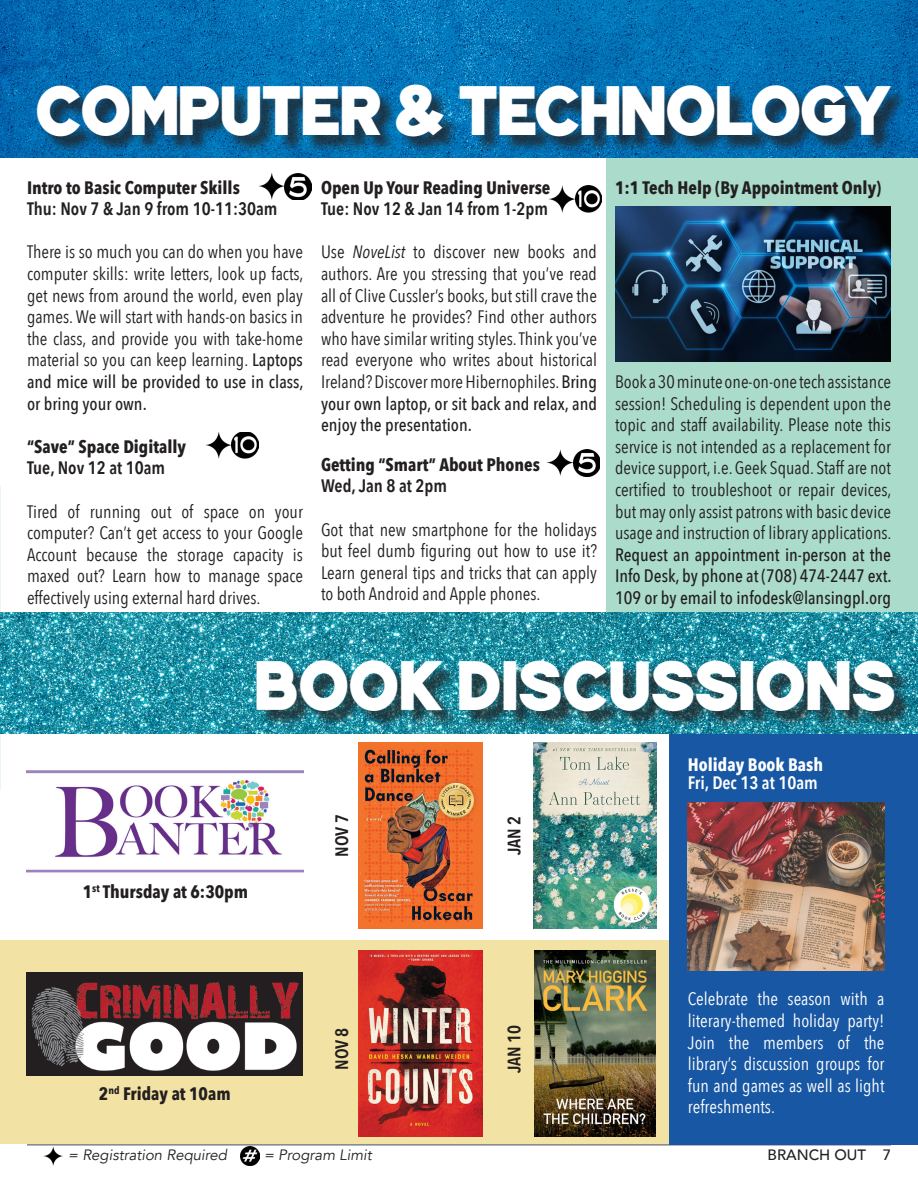
<style>
.page{position:relative;width:918px;height:1188px;background:#fff}
.page>*{position:absolute;margin:0;border:0;box-sizing:border-box;transform-origin:0 0}
.t1{font:45px "JUNAR Regular";letter-spacing:-.02em;color:#fff}
.t2{font:45px "JUNAR Regular";color:#fff}
.t3{font:18px/21.6px "Avenir Next Condensed";color:#231f20;text-align:justify}
.t4{font:700 18px "Avenir Next Condensed";color:#231f20}
.t5{font:18px/21.6px "Avenir Next Condensed";color:#fff;text-align:justify}
.t6{font:600 18px "Avenir Next Condensed";color:#231f20}
.t7{font:700 18px "Avenir Next Condensed";color:#fff}
.t8{font:600 18px "Avenir Next Condensed";color:#fff}
.t9{font:italic 15px "Avenir";color:#231f20}
.t10{font:500 15px "Avenir";color:#231f20}
.s1{font-weight:500}
.s2{font-style:italic}
</style>
<div class="page">
<hr style="left:27px;top:1144px;width:864px;height:1px;background:#595959">
<img style="left:44px;top:1146px;width:19px;height:19px">
<img style="left:241px;top:1146px;width:19px;height:19px">
<div style="left:0;top:941px;width:670px;height:203px;background:#f2e3a5"></div>
<div style="left:670px;top:733px;width:248px;height:411px;background:#1857a3"></div>
<div style="left:606px;top:158px;width:312px;height:457px;background:#aadbcb"></div>
<img style="left:615px;top:206px;width:276px;height:156px">
<img style="left:205px;top:432px;width:53px;height:27px">
<img style="left:0;top:0;width:918px;height:158px">
<img style="left:359px;top:743px;width:123px;height:186px">
<img style="left:533px;top:743px;width:123px;height:186px">
<img style="left:27px;top:770px;width:276px;height:103px">
<img style="left:27px;top:972px;width:276px;height:104px">
<img style="left:0;top:612px;width:918px;height:121px">
<img style="left:359px;top:951px;width:123px;height:186px">
<img style="left:534px;top:951px;width:121px;height:186px">
<img style="left:688px;top:802px;width:197px;height:169px">
<img style="left:258px;top:173px;width:53px;height:27px">
<img style="left:547px;top:449px;width:53px;height:27px">
<img style="left:549px;top:186px;width:53px;height:26px">
<div style="left:39px;top:87px;width:869px;height:68px;background:#231f20;opacity:.75"></div>
<div style="left:259px;top:663px;width:654px;height:67px;background:#231f20;opacity:.75"></div>
<h1 class="t1" style="left:35px;top:77px;width:859px">COMPUTER &amp; TECHNOLOGY</h1>
<p class="t4" style="left:27px;top:176px;width:214px">Intro to Basic Computer Skills</p>
<p class="t6" style="left:27px;top:193px;width:252px">Thu: Nov 7 &amp; Jan 9 from 10-11:30am</p>
<p class="t3" style="left:27px;top:240px;width:278px">There is so much you can do when you have computer skills: write letters, look up facts, get news from around the world, even play games. We will start with hands-on basics in the class, and provide you with take-home material so you can keep learning. <span class="s1">Laptops and mice will be provided to use in class, or bring your own.</span></p>
<p class="t4" style="left:27px;top:435px;width:161px">“Save” Space Digitally</p>
<p class="t6" style="left:27px;top:452px;width:140px">Tue, Nov 12 at 10am</p>
<p class="t3" style="left:27px;top:500px;width:278px">Tired of running out of space on your computer? Can’t get access to your Google Account because the storage capacity is maxed out? Learn how to manage space effectively using external hard drives.</p>
<p class="t4" style="left:321px;top:176px;width:231px">Open Up Your Reading Universe</p>
<p class="t6" style="left:321px;top:193px;width:229px">Tue: Nov 12 &amp; Jan 14 from 1-2pm</p>
<p class="t3" style="left:321px;top:240px;width:278px">Use <span class="s2">NoveList</span> to discover new books and authors. Are you stressing that you’ve read all of Clive Cussler’s books, but still crave the adventure he provides? Find other authors who have similar writing styles. Think you’ve read everyone who writes about historical Ireland? Discover more Hibernophiles. <span class="s1">Bring your own laptop, or sit back and relax, and enjoy the presentation.</span></p>
<p class="t4" style="left:321px;top:453px;width:220px">Getting “Smart” About Phones</p>
<p class="t6" style="left:321px;top:470px;width:128px">Wed, Jan 8 at 2pm</p>
<p class="t3" style="left:321px;top:518px;width:278px">Got that new smartphone for the holidays but feel dumb figuring out how to use it?<br>Learn general tips and tricks that can apply to both Android and Apple phones.</p>
<p class="t4" style="left:615px;top:176px;width:268px">1:1 Tech Help (By Appointment Only)</p>
<p class="t3" style="left:615px;top:370px;width:278px">Book a 30 minute one-on-one tech assistance session! Scheduling is dependent upon the topic and staff availability. Please note this service is not intended as a replacement for device support, i.e. Geek Squad. Staff are not certified to troubleshoot or repair devices, but may only assist patrons with basic device usage and instruction of library applications.<br><span class="s1">Request an appointment in-person at the Info Desk, by phone at (708) 474-2447 ext.<br>109 or by email to infodesk@lansingpl.org</span></p>
<p class="t2" style="left:255px;top:652px;width:642px">BOOK DISCUSSIONS</p>
<p class="t4" style="left:83px;top:880px;width:167px">1<sup>st</sup> Thursday at 6:30pm</p>
<p class="t4" style="left:99px;top:1082px;width:133px">2<sup>nd</sup> Friday at 10am</p>
<p class="t6" style="left:326px;top:857px;width:44px;rotate:-90deg">NOV 7</p>
<p class="t6" style="left:499px;top:855px;width:41px;rotate:-90deg">JAN 2</p>
<p class="t6" style="left:326px;top:1070px;width:44px;rotate:-90deg">NOV 8</p>
<p class="t6" style="left:499px;top:1073px;width:50px;rotate:-90deg">JAN 10</p>
<p class="t7" style="left:688px;top:754px;width:137px">Holiday Book Bash</p>
<p class="t8" style="left:688px;top:767px;width:131px">Fri, Dec 13 at 10am</p>
<p class="t5" style="left:688px;top:987px;width:198px">Celebrate the season with a literary-themed holiday party!<br>Join the members of the library’s discussion groups for fun and games as well as light refreshments.</p>
<p class="t9" style="left:68px;top:1146px;width:160px">= Registration Required</p>
<p class="t9" style="left:264px;top:1146px;width:109px">= Program Limit</p>
<p class="t10" style="left:768px;top:1142px;width:125px">BRANCH OUT 7</p>
</div>
